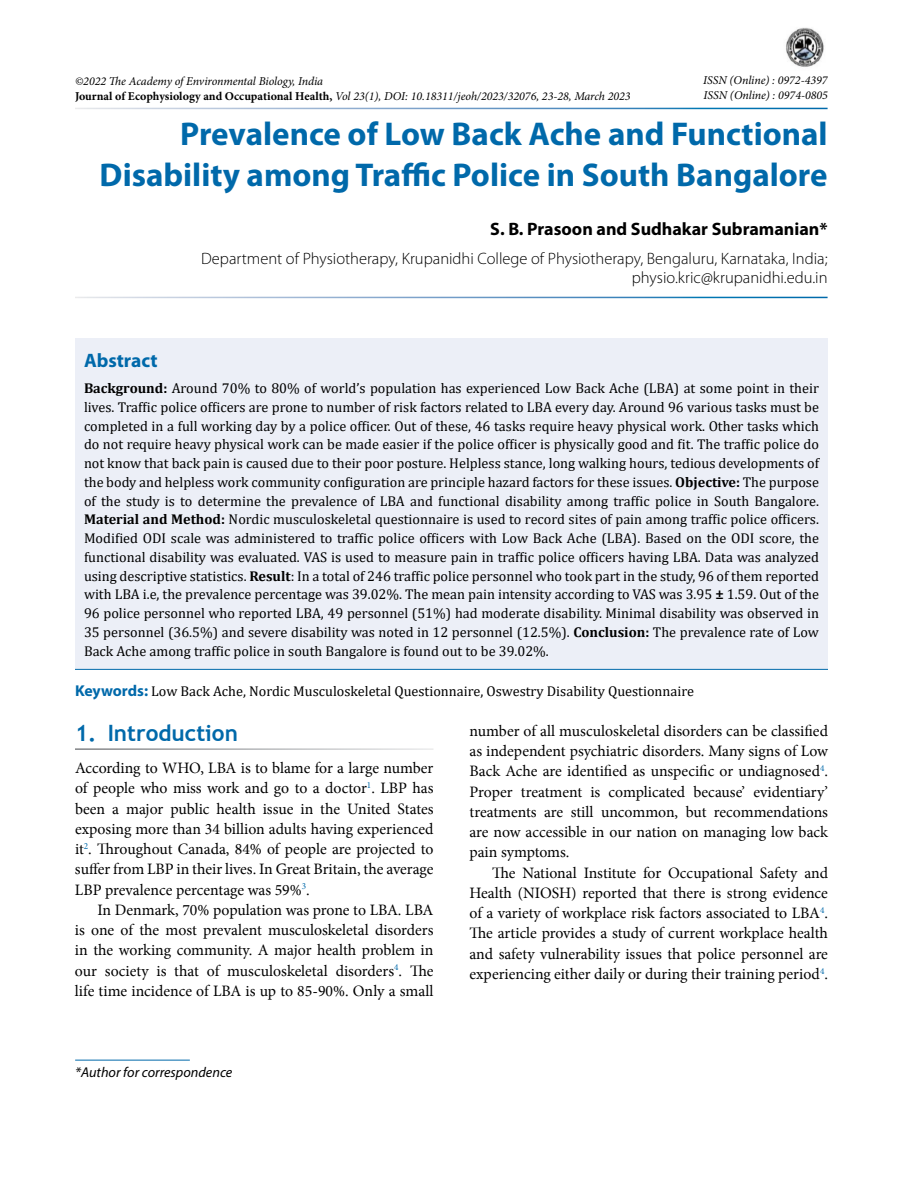
<style>
.page{position:relative;width:918px;height:1188px;background:#fff}
.page>*{position:absolute;margin:0;border:0;box-sizing:border-box;transform-origin:0 0}
.t1{font:700 33px/40.5px "Myriad Pro";color:#0069aa;text-align:right}
.t2{font:700 22.5px "Trebuchet MS";color:#0069aa}
.t3{font:700 19.5px "Myriad Pro";color:#0069aa}
.t4{font:700 18px "Myriad Pro";color:#000}
.t5{font:300 16.5px/19.5px "Myriad Pro";color:#000;text-align:right}
.t6{font:15.75px/20.2px "Minion Pro";color:#000;text-align:justify}
.t7{font:14.25px/18.8px "Cambria";color:#000;text-align:justify}
.t8{font:italic 14.25px "Myriad Pro";color:#000}
.t9{font:italic 12px/15.1px "Minion Pro";color:#000}
.s1{font-weight:700;font-style:normal}
.s2{font-weight:700}
.s3{font-family:"Myriad Pro";font-weight:700;font-size:15.75px;color:#0069aa}
</style>
<div class="page">
<hr style="left:75px;top:1060px;width:115px;height:1px;background:#0069aa">
<div style="left:75px;top:339px;width:753px;height:330px;background:#eceff7"></div>
<hr style="left:75px;top:669px;width:753px;height:1px;background:#0069aa">
<img style="left:786px;top:27px;width:38px;height:40px">
<p class="t9" style="left:75px;top:73px;width:250px">©2022 The Academy of Environmental Biology, India</p>
<p class="t9" style="left:75px;top:89px;width:557px"><span class="s1">Journal of Ecophysiology and Occupational Health,</span> Vol 23(1), DOI: 10.18311/jeoh/2023/32076, 23-28, March 2023</p>
<p class="t9" style="left:703px;top:72px;width:126px">ISSN (Online) : 0972-4397<br>ISSN (Online) : 0974-0805</p>
<h1 class="t1" style="left:100px;top:113px;width:729px">Prevalence of Low Back Ache and Functional<br>Disability among Traffic Police in South Bangalore</h1>
<p class="t4" style="left:490px;top:217px;width:339px">S. B. Prasoon and Sudhakar Subramanian*</p>
<p class="t5" style="left:201px;top:248px;width:628px">Department of Physiotherapy, Krupanidhi College of Physiotherapy, Bengaluru, Karnataka, India; physio.kric@krupanidhi.edu.in</p>
<h3 class="t3" style="left:84px;top:347px;width:75px">Abstract</h3>
<p class="t7" style="left:84px;top:379px;width:737px"><span class="s2">Background:</span> Around 70% to 80% of world’s population has experienced Low Back Ache (LBA) at some point in their lives. Traffic police officers are prone to number of risk factors related to LBA every day. Around 96 various tasks must be completed in a full working day by a police officer. Out of these, 46 tasks require heavy physical work. Other tasks which do not require heavy physical work can be made easier if the police officer is physically good and fit. The traffic police do not know that back pain is caused due to their poor posture. Helpless stance, long walking hours, tedious developments of the body and helpless work community configuration are principle hazard factors for these issues. <span class="s2">Objective:</span> The purpose of the study is to determine the prevalence of LBA and functional disability among traffic police in South Bangalore.<br><span class="s2">Material and Method:</span> Nordic musculoskeletal questionnaire is used to record sites of pain among traffic police officers.<br>Modified ODI scale was administered to traffic police officers with Low Back Ache (LBA). Based on the ODI score, the functional disability was evaluated. VAS is used to measure pain in traffic police officers having LBA. Data was analyzed using descriptive statistics. <span class="s2">Result</span>: In a total of 246 traffic police personnel who took part in the study, 96 of them reported with LBA i.e, the prevalence percentage was 39.02%. The mean pain intensity according to VAS was 3.95 <span class="s2">±</span> 1.59. Out of the 96 police personnel who reported LBA, 49 personnel (51%) had moderate disability. Minimal disability was observed in 35 personnel (36.5%) and severe disability was noted in 12 personnel (12.5%). <span class="s2">Conclusion:</span> The prevalence rate of Low Back Ache among traffic police in south Bangalore is found out to be 39.02%.</p>
<p class="t7" style="left:75px;top:682px;width:621px"><span class="s3">Keywords:</span> Low Back Ache, Nordic Musculoskeletal Questionnaire, Oswestry Disability Questionnaire</p>
<h2 class="t2" style="left:75px;top:719px;width:164px">1. Introduction</h2>
<p class="t6" style="left:75px;top:758px;width:360px">According to WHO, LBA is to blame for a large number of people who miss work and go to a doctor<sup>1</sup>. LBP has been a major public health issue in the United States exposing more than 34 billion adults having experienced it<sup>2</sup>. Throughout Canada, 84% of people are projected to suffer from LBP in their lives. In Great Britain, the average LBP prevalence percentage was 59%<sup>3</sup>.</p>
<p class="t6" style="left:75px;top:900px;width:360px;text-indent:23px">In Denmark, 70% population was prone to LBA. LBA is one of the most prevalent musculoskeletal disorders in the working community. A major health problem in our society is that of musculoskeletal disorders<sup>4</sup>. The life time incidence of LBA is up to 85-90%. Only a small</p>
<p class="t6" style="left:469px;top:721px;width:360px">number of all musculoskeletal disorders can be classified as independent psychiatric disorders. Many signs of Low Back Ache are identified as unspecific or undiagnosed<sup>4</sup>.<br>Proper treatment is complicated because’ evidentiary’ treatments are still uncommon, but recommendations are now accessible in our nation on managing low back pain symptoms.</p>
<p class="t6" style="left:469px;top:862px;width:360px;text-indent:23px">The National Institute for Occupational Safety and Health (NIOSH) reported that there is strong evidence of a variety of workplace risk factors associated to LBA<sup>4</sup>.<br>The article provides a study of current workplace health and safety vulnerability issues that police personnel are experiencing either daily or during their training period<sup>4</sup>.</p>
<p class="t8" style="left:75px;top:1063px;width:159px">*Author for correspondence</p>
</div>
